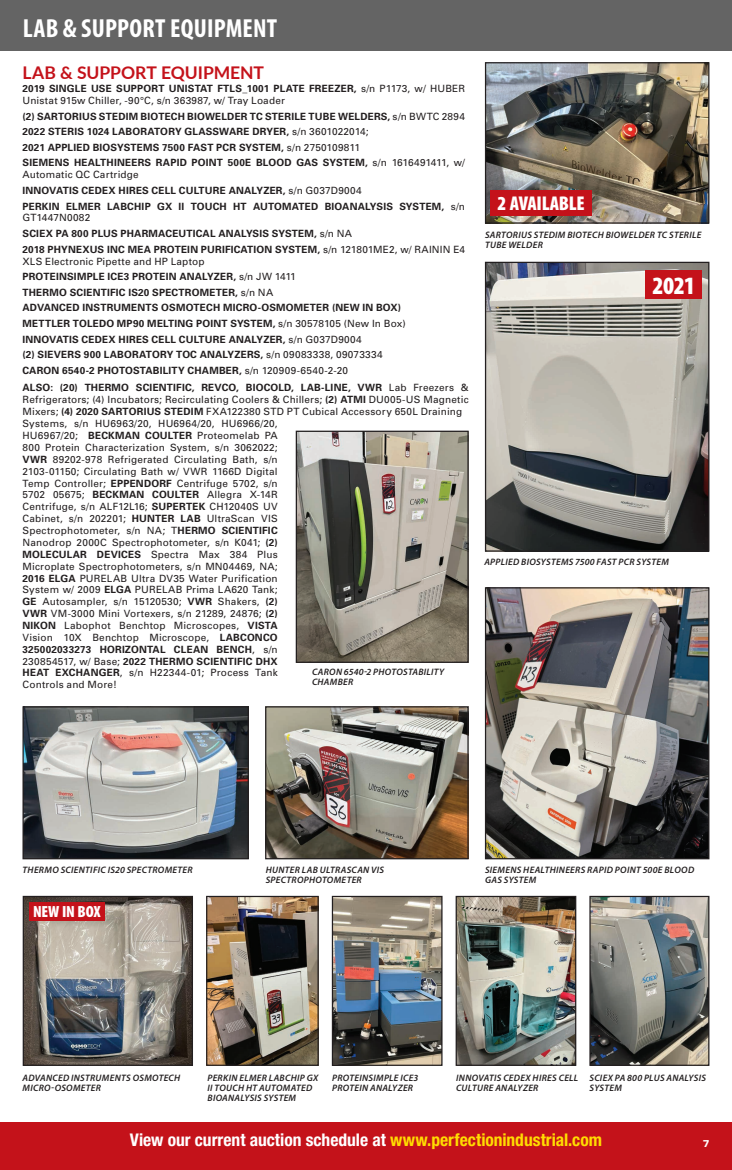
<style>
.page{position:relative;width:732px;height:1170px;background:#fff}
.page>*{position:absolute;margin:0;border:0;box-sizing:border-box;transform-origin:0 0}
.t1{font:700 condensed 26.25px "Myriad Pro";letter-spacing:.005em;color:#fff}
.t2{font:900 condensed 25px "Myriad Pro";color:#fff}
.t3{font:900 condensed 20px "Myriad Pro";letter-spacing:-.015em;color:#fff}
.t4{font:700 condensed 17.5px "Helvetica Neue LT Std";color:#fff}
.t5{font:700 17.5px "Lato";color:#c4121a}
.t6{font:900 condensed 16.25px "Myriad Pro";letter-spacing:-.01em;color:#fff}
.t7{font:10px/11.9px "Univers";letter-spacing:.02em;color:#231f20;text-align:justify}
.t8{font:700 10px/15.6px "Univers";letter-spacing:.02em;color:#231f20}
.t9{font:900 10px "Univers";color:#fff}
.t10{font:italic 600 9.38px/10px "Myriad Pro";letter-spacing:.03em;color:#231f20}
.s1{font-weight:700}
.s2{font-weight:400}
.s3{color:#ffdc01}
</style>
<div class="page">
<div style="left:0;top:0;width:731px;height:51px;background:#646464"></div>
<div style="left:0;top:1122px;width:731px;height:48px;background:#c4121a"></div>
<img style="left:486px;top:64px;width:221px;height:158px">
<div style="left:484px;top:62px;width:225px;height:162px;border:1px solid #231f20"></div>
<div style="left:490px;top:190px;width:101px;height:26px;background:#c4121a"></div>
<img style="left:333px;top:898px;width:107px;height:166px">
<div style="left:331px;top:896px;width:111px;height:170px;border:1px solid #231f20"></div>
<img style="left:457px;top:898px;width:117px;height:166px">
<div style="left:455px;top:896px;width:121px;height:170px;border:1px solid #231f20"></div>
<img style="left:208px;top:898px;width:108px;height:166px">
<div style="left:206px;top:896px;width:112px;height:170px;border:1px solid #231f20"></div>
<img style="left:25px;top:898px;width:166px;height:166px">
<div style="left:23px;top:896px;width:170px;height:170px;border:1px solid #231f20"></div>
<img style="left:591px;top:898px;width:116px;height:166px">
<div style="left:589px;top:896px;width:120px;height:170px;border:1px solid #231f20"></div>
<img style="left:24px;top:708px;width:223px;height:149px">
<div style="left:22px;top:706px;width:227px;height:153px;border:1px solid #231f20"></div>
<img style="left:267px;top:708px;width:199px;height:149px">
<div style="left:265px;top:706px;width:203px;height:153px;border:1px solid #231f20"></div>
<img style="left:486px;top:589px;width:221px;height:268px">
<div style="left:484px;top:587px;width:225px;height:272px;border:1px solid #231f20"></div>
<div style="left:29px;top:902px;width:76px;height:19px;background:#c4121a"></div>
<img style="left:486px;top:264px;width:221px;height:286px">
<div style="left:484px;top:262px;width:225px;height:290px;border:1px solid #231f20"></div>
<img style="left:297px;top:433px;width:169px;height:228px">
<div style="left:295px;top:431px;width:173px;height:232px;border:1px solid #231f20"></div>
<div style="left:645px;top:270px;width:56px;height:29px;background:#c4121a"></div>
<h1 class="t1" style="left:23px;top:12px;width:256px">LAB &amp; SUPPORT EQUIPMENT</h1>
<h3 class="t5" style="left:22px;top:60px;width:243px">LAB &amp; SUPPORT EQUIPMENT</h3>
<p class="t7" style="left:22px;top:83px;width:444px"><span class="s1">2019 SINGLE USE SUPPORT UNISTAT FTLS_1001 PLATE FREEZER,</span> s/n P1173, w/ HUBER<br>Unistat 915w Chiller, -90°C, s/n 363987, w/ Tray Loader</p>
<p class="t8" style="left:22px;top:108px;width:444px">(2) SARTORIUS STEDIM BIOTECH BIOWELDER TC STERILE TUBE WELDERS, <span class="s2">s/n BWTC 2894<br></span>2022 STERIS 1024 LABORATORY GLASSWARE DRYER, <span class="s2">s/n 3601022014;<br></span>2021 APPLIED BIOSYSTEMS 7500 FAST PCR SYSTEM, <span class="s2">s/n 2750109811<br></span>SIEMENS HEALTHINEERS RAPID POINT 500E BLOOD GAS SYSTEM, <span class="s2">s/n 1616491411, w/</span></p>
<p class="t8" style="left:22px;top:167px;width:444px"><span class="s2">Automatic QC Cartridge<br></span>INNOVATIS CEDEX HIRES CELL CULTURE ANALYZER, <span class="s2">s/n G037D9004<br></span>PERKIN ELMER LABCHIP GX II TOUCH HT AUTOMATED BIOANALYSIS SYSTEM, <span class="s2">s/n</span></p>
<p class="t8" style="left:22px;top:210px;width:444px"><span class="s2">GT1447N0082<br></span>SCIEX PA 800 PLUS PHARMACEUTICAL ANALYSIS SYSTEM, <span class="s2">s/n NA<br></span>2018 PHYNEXUS INC MEA PROTEIN PURIFICATION SYSTEM, <span class="s2">s/n 121801ME2, w/ RAININ E4</span></p>
<p class="t8" style="left:22px;top:253px;width:384px"><span class="s2">XLS Electronic Pipette and HP Laptop<br></span>PROTEINSIMPLE ICE3 PROTEIN ANALYZER, <span class="s2">s/n JW 1411<br></span>THERMO SCIENTIFIC IS20 SPECTROMETER, <span class="s2">s/n NA<br></span>ADVANCED INSTRUMENTS OSMOTECH MICRO-OSMOMETER (NEW IN BOX)<br>METTLER TOLEDO MP90 MELTING POINT SYSTEM, <span class="s2">s/n 30578105 (New In Box)<br></span>INNOVATIS CEDEX HIRES CELL CULTURE ANALYZER, <span class="s2">s/n G037D9004<br></span>(2) SIEVERS 900 LABORATORY TOC ANALYZERS, <span class="s2">s/n 09083338, 09073334<br></span>CARON 6540-2 PHOTOSTABILITY CHAMBER, <span class="s2">s/n 120909-6540-2-20</span></p>
<p class="t7" style="left:22px;top:382px;width:447px"><span class="s1">ALSO: (20) THERMO SCIENTIFIC, REVCO, BIOCOLD, LAB-LINE, VWR</span> Lab Freezers &amp; Refrigerators; (4) Incubators; Recirculating Coolers &amp; Chillers; <span class="s1">(2) ATMI</span> DU005-US Magnetic Mixers; <span class="s1">(4) 2020 SARTORIUS STEDIM</span> FXA122380 STD PT Cubical Accessory 650L Draining</p>
<p class="t7" style="left:22px;top:418px;width:256px">Systems, s/n HU6963/20, HU6964/20, HU6966/20, HU6967/20; <span class="s1">BECKMAN COULTER</span> Proteomelab PA 800 Protein Characterization System, s/n 3062022; <span class="s1">VWR</span> 89202-978 Refrigerated Circulating Bath, s/n 2103-01150; Circulating Bath w/ VWR 1166D Digital Temp Controller; <span class="s1">EPPENDORF</span> Centrifuge 5702, s/n 5702 05675; <span class="s1">BECKMAN COULTER</span> Allegra X-14R Centrifuge, s/n ALF12L16; <span class="s1">SUPERTEK</span> CH12040S UV Cabinet, s/n 202201; <span class="s1">HUNTER LAB</span> UltraScan VIS Spectrophotometer, s/n NA; T<span class="s1">HERMO SCIENTIFIC </span>Nanodrop 2000C Spectrophotometer, s/n K041; <span class="s1">(2)<br>MOLECULAR DEVICES</span> Spectra Max 384 Plus Microplate Spectrophotometers, s/n MN04469, NA; <span class="s1">2016 ELGA</span> PURELAB Ultra DV35 Water Purification System w/ 2009 <span class="s1">ELGA</span> PURELAB Prima LA620 Tank; <span class="s1">GE</span> Autosampler, s/n 15120530; <span class="s1">VWR</span> Shakers, <span class="s1">(2)<br>VWR</span> VM-3000 Mini Vortexers, s/n 21289, 24876; <span class="s1">(2)<br>NIKON</span> Labophot Benchtop Microscopes, <span class="s1">VISTA </span>Vision 10X Benchtop Microscope, <span class="s1">LABCONCO 325002033273 HORIZONTAL CLEAN BENCH</span>, s/n 230854517, w/ Base; <span class="s1">2022 THERMO SCIENTIFIC DHX HEAT EXCHANGER</span>, s/n H22344-01; Process Tank Controls and More!</p>
<p class="t10" style="left:312px;top:667px;width:134px">CARON 6540-2 PHOTOSTABILITY<br>CHAMBER</p>
<h3 class="t3" style="left:497px;top:190px;width:88px">2 AVAILABLE</h3>
<p class="t10" style="left:485px;top:230px;width:218px">SARTORIUS STEDIM BIOTECH BIOWELDER TC STERILE<br>TUBE WELDER</p>
<h2 class="t2" style="left:652px;top:269px;width:44px">2021</h2>
<p class="t10" style="left:484px;top:557px;width:186px">APPLIED BIOSYSTEMS 7500 FAST PCR SYSTEM</p>
<p class="t10" style="left:23px;top:865px;width:172px">THERMO SCIENTIFIC IS20 SPECTROMETER</p>
<h3 class="t6" style="left:33px;top:901px;width:69px">NEW IN BOX</h3>
<p class="t10" style="left:266px;top:865px;width:120px">HUNTER LAB ULTRASCAN VIS<br>SPECTROPHOTOMETER</p>
<p class="t10" style="left:485px;top:865px;width:211px">SIEMENS HEALTHINEERS RAPID POINT 500E BLOOD<br>GAS SYSTEM</p>
<p class="t10" style="left:207px;top:1072px;width:112px">PERKIN ELMER LABCHIP GX<br>II TOUCH HT AUTOMATED<br>BIOANALYSIS SYSTEM</p>
<p class="t10" style="left:23px;top:1072px;width:159px">ADVANCED INSTRUMENTS OSMOTECH<br>MICRO-OSOMETER</p>
<p class="t10" style="left:332px;top:1072px;width:88px">PROTEINSIMPLE ICE3<br>PROTEIN ANALYZER</p>
<p class="t10" style="left:456px;top:1072px;width:124px">INNOVATIS CEDEX HIRES CELL<br>CULTURE ANALYZER</p>
<p class="t10" style="left:589px;top:1072px;width:118px">SCIEX PA 800 PLUS ANALYSIS<br>SYSTEM</p>
<h3 class="t4" style="left:130px;top:1129px;width:473px">View our current auction schedule at <span class="s3">www.perfectionindustrial.com</span></h3>
<p class="t9" style="left:702px;top:1137px;width:8px">7</p>
</div>
